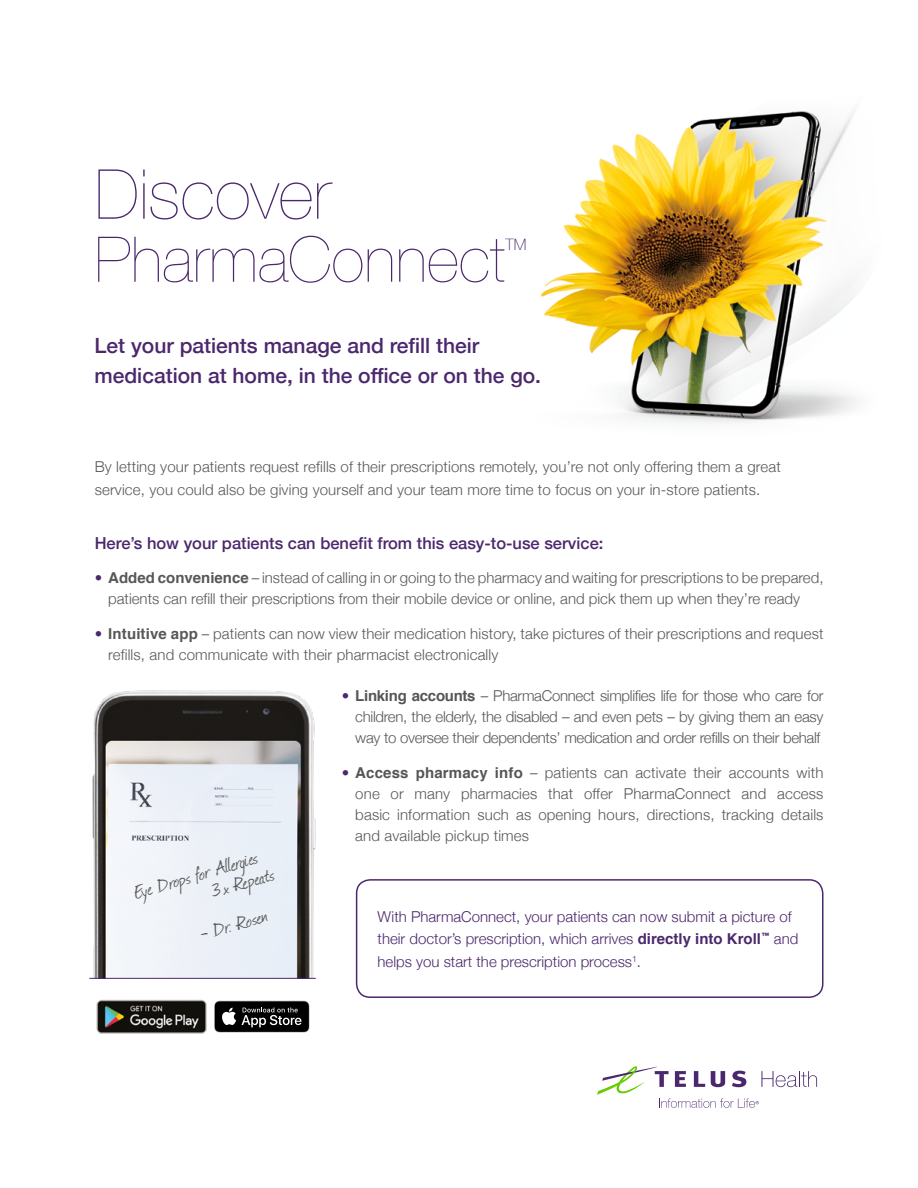
<style>
.page{position:relative;width:918px;height:1188px;background:#fff}
.page>*{position:absolute;margin:0;border:0;box-sizing:border-box;transform-origin:0 0}
.Paragraph_Style_1{font:200 69px "Helvetica Neue";color:#4b286d}
.Paragraph_Style_1-2{font:200 63px "Helvetica Neue";color:#4b286d}
.t1{font:22.95px/20.4px "Journal";color:#575756}
.t2{font:500 21px/30px "Helvetica Neue";color:#4b286d}
.Paragraph_Style_1-3{font:500 16.5px "Helvetica Neue";color:#4b286d}
.Paragraph_Style_1-4{font:100 15.75px "Helvetica Neue";color:#4b286d}
.Paragraph_Style_1-5{font:300 15px/21px "Helvetica Neue";letter-spacing:.01em;color:#575756}
.Paragraph_Style_1-6{font:300 15px/22.5px "Helvetica Neue";color:#4b286d}
.s1{font-weight:500;color:#4b286d}
.s2{font-family:"Helvetica";font-weight:700}
</style>
<div class="page">
<img style="left:540px;top:111px;width:317px;height:312px">
<svg style="left:597px;top:1066px;width:220px;height:42px"></svg>
<svg style="left:214px;top:1001px;width:96px;height:31px;background:#2f2f2f"></svg>
<img style="left:96px;top:999px;width:111px;height:35px">
<img style="left:89px;top:690px;width:227px;height:288px">
<hr style="left:89px;top:978px;width:227px;height:1px;background:#4b286d">
<div style="left:356px;top:879px;width:468px;height:119px;border:2px solid #4b286d;border-radius:14px"></div>
<p class="Paragraph_Style_1" style="left:95px;top:141px;width:238px">Discover</p>
<p class="Paragraph_Style_1-2" style="left:95px;top:210px;width:412px">PharmaConnect</p>
<p class="Paragraph_Style_1-4" style="left:505px;top:233px;width:23px">TM</p>
<p class="t2" style="left:94px;top:329px;width:448px">Let your patients manage and refill their medication at home, in the office or on the go.</p>
<p class="Paragraph_Style_1-5" style="left:95px;top:454px;width:688px;line-height:22.5px">By letting your patients request refills of their prescriptions remotely, you’re not only offering them a great service, you could also be giving yourself and your team more time to focus on your in-store patients.</p>
<p class="Paragraph_Style_1-3" style="left:95px;top:529px;width:510px">Here’s how your patients can benefit from this easy-to-use service:</p>
<p class="Paragraph_Style_1-5" style="left:108px;top:566px;width:717px;text-indent:-14px"><span class="s1">•</span> <span class="s2">Added convenience</span> – instead of calling in or going to the pharmacy and waiting for prescriptions to be prepared, patients can refill their prescriptions from their mobile device or online, and pick them up when they’re ready</p>
<p class="Paragraph_Style_1-5" style="left:108px;top:622px;width:717px;text-indent:-14px"><span class="s1">•</span> <span class="s2">Intuitive app</span> – patients can now view their medication history, take pictures of their prescriptions and request refills, and communicate with their pharmacist electronically</p>
<h3 class="t1" style="left:203px;top:862px;width:67px;text-indent:-75px;rotate:-16deg">Eye Drops for Allergies<br>3x Repeats</h3>
<h3 class="t1" style="left:197px;top:924px;width:71px;rotate:-16deg">- Dr. Rosen</h3>
<p class="Paragraph_Style_1-5" style="left:355px;top:684px;width:470px;text-align:justify;text-indent:-14px"><span class="s1">•</span> <span class="s2">Linking accounts</span> – PharmaConnect simplifies life for those who care for children, the elderly, the disabled – and even pets – by giving them an easy way to oversee their dependents’ medication and order refills on their behalf</p>
<p class="Paragraph_Style_1-5" style="left:355px;top:761px;width:470px;text-align:justify;text-indent:-14px"><span class="s1">•</span> <span class="s2">Access pharmacy info</span> – patients can activate their accounts with one or many pharmacies that offer PharmaConnect and access basic information such as opening hours, directions, tracking details and available pickup times</p>
<p class="Paragraph_Style_1-6" style="left:378px;top:904px;width:422px">With PharmaConnect, your patients can now submit a picture of their doctor’s prescription, which arrives <span class="s2">directly into Kroll</span><sup>™</sup> and helps you start the prescription process<sup>1</sup>.</p>
</div>
